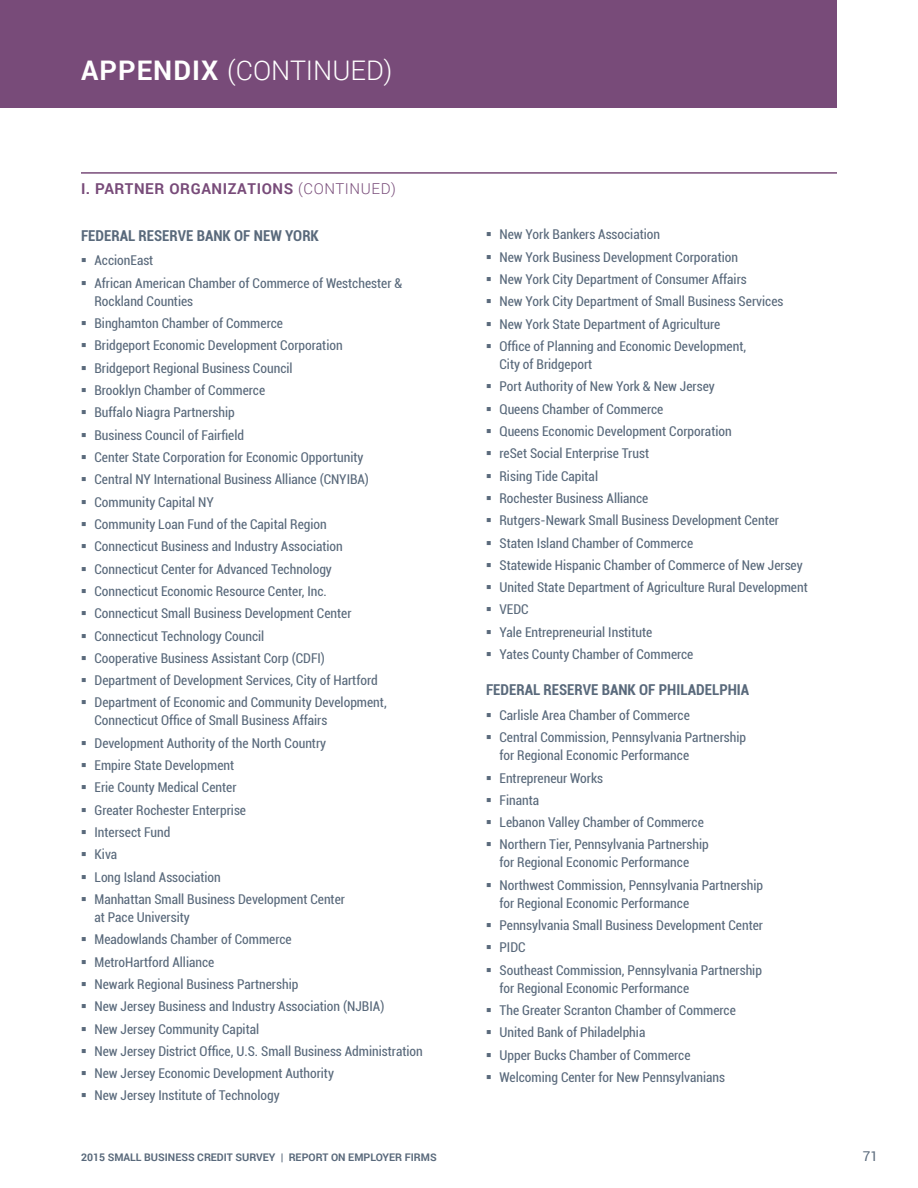
<style>
.page{position:relative;width:918px;height:1188px;background:#fff}
.page>*{position:absolute;margin:0;border:0;box-sizing:border-box;transform-origin:0 0}
.t1{font:300 27px "Roboto";color:#fff}
.t2{font:700 condensed 15px "Roboto";color:#59697b}
.t3{font:700 15px "Roboto";letter-spacing:.04em;color:#784b79}
.t4{font:condensed 13.5px/22.4px "Roboto";color:#59697b}
.t5{font:13.5px "Roboto";color:#59697b}
.t6{font:700 10.5px "Roboto";color:#59697b}
.s1{font-weight:700}
.s2{font-weight:300}
</style>
<div class="page">
<div style="left:0;top:0;width:837px;height:108px;background:#784b79"></div>
<hr style="left:81px;top:172px;width:756px;height:2px;background:#784b79">
<h1 class="t1" style="left:81px;top:52px;width:313px"><span class="s1">APPENDIX</span> (CONTINUED)</h1>
<p class="t3" style="left:81px;top:178px;width:316px">I. PARTNER ORGANIZATIONS <span class="s2">(CONTINUED)</span></p>
<p class="t2" style="left:81px;top:225px;width:239px">FEDERAL RESERVE BANK OF NEW YORK</p>
<p class="t4" style="left:94px;top:249px;width:309px">AccionEast<br>African American Chamber of Commerce of Westchester &amp;</p>
<p class="t4" style="left:94px;top:289px;width:294px">Rockland Counties<br>Binghamton Chamber of Commerce<br>Bridgeport Economic Development Corporation Bridgeport Regional Business Council<br>Brooklyn Chamber of Commerce<br>Buffalo Niagra Partnership<br>Business Council of Fairfield<br>Center State Corporation for Economic Opportunity Central NY International Business Alliance (CNYIBA)<br>Community Capital NY<br>Community Loan Fund of the Capital Region Connecticut Business and Industry Association Connecticut Center for Advanced Technology Connecticut Economic Resource Center, Inc.<br>Connecticut Small Business Development Center Connecticut Technology Council<br>Cooperative Business Assistant Corp (CDFI)<br>Department of Development Services, City of Hartford Department of Economic and Community Development,</p>
<p class="t4" style="left:94px;top:709px;width:252px">Connecticut Office of Small Business Affairs<br>Development Authority of the North Country<br>Empire State Development<br>Erie County Medical Center<br>Greater Rochester Enterprise<br>Intersect Fund<br>Kiva<br>Long Island Association<br>Manhattan Small Business Development Center</p>
<p class="t4" style="left:94px;top:906px;width:330px">at Pace University<br>Meadowlands Chamber of Commerce<br>MetroHartford Alliance<br>Newark Regional Business Partnership<br>New Jersey Business and Industry Association (NJBIA)<br>New Jersey Community Capital<br>New Jersey District Office, U.S. Small Business Administration New Jersey Economic Development Authority<br>New Jersey Institute of Technology</p>
<p class="t4" style="left:499px;top:223px;width:286px">New York Bankers Association<br>New York Business Development Corporation<br>New York City Department of Consumer Affairs<br>New York City Department of Small Business Services New York State Department of Agriculture<br>Office of Planning and Economic Development,</p>
<p class="t4" style="left:499px;top:353px;width:310px">City of Bridgeport<br>Port Authority of New York &amp; New Jersey<br>Queens Chamber of Commerce<br>Queens Economic Development Corporation<br>reSet Social Enterprise Trust<br>Rising Tide Capital<br>Rochester Business Alliance<br>Rutgers-Newark Small Business Development Center Staten Island Chamber of Commerce<br>Statewide Hispanic Chamber of Commerce of New Jersey United State Department of Agriculture Rural Development VEDC<br>Yale Entrepreneurial Institute<br>Yates County Chamber of Commerce</p>
<p class="t2" style="left:486px;top:679px;width:265px">FEDERAL RESERVE BANK OF PHILADELPHIA</p>
<p class="t4" style="left:499px;top:703px;width:248px">Carlisle Area Chamber of Commerce<br>Central Commission, Pennsylvania Partnership</p>
<p class="t4" style="left:499px;top:744px;width:211px">for Regional Economic Performance<br>Entrepreneur Works<br>Finanta<br>Lebanon Valley Chamber of Commerce<br>Northern Tier, Pennsylvania Partnership</p>
<p class="t4" style="left:499px;top:851px;width:265px">for Regional Economic Performance<br>Northwest Commission, Pennsylvania Partnership</p>
<p class="t4" style="left:499px;top:891px;width:265px">for Regional Economic Performance<br>Pennsylvania Small Business Development Center PIDC<br>Southeast Commission, Pennsylvania Partnership</p>
<p class="t4" style="left:499px;top:976px;width:238px">for Regional Economic Performance<br>The Greater Scranton Chamber of Commerce United Bank of Philadelphia<br>Upper Bucks Chamber of Commerce Welcoming Center for New Pennsylvanians</p>
<p class="t6" style="left:81px;top:1150px;width:357px">2015 SMALL BUSINESS CREDIT SURVEY | REPORT ON EMPLOYER FIRMS</p>
<p class="t5" style="left:863px;top:1147px;width:17px">71</p>
</div>
